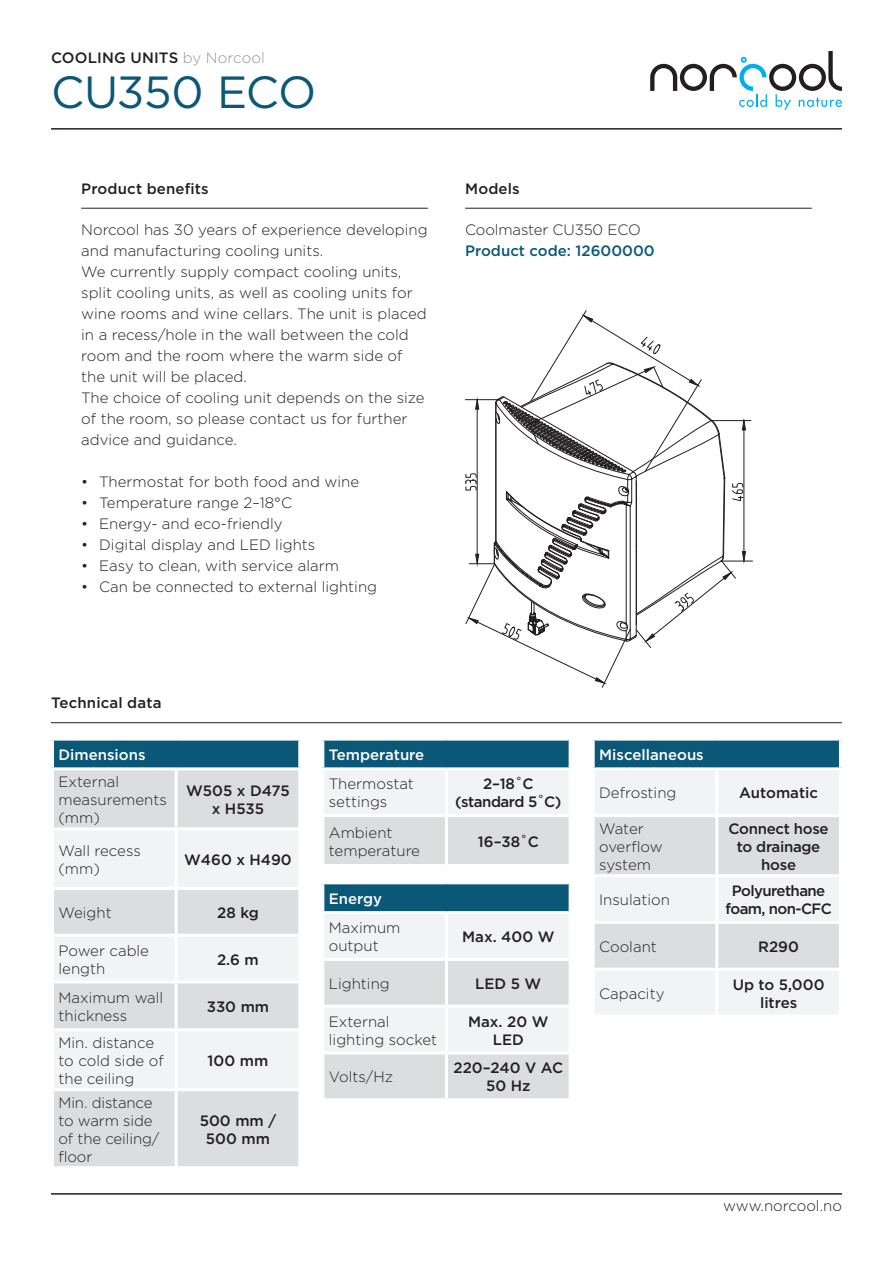
<style>
.page{position:relative;width:893px;height:1263px;background:#fff}
.page>*{position:absolute;margin:0;border:0;box-sizing:border-box;transform-origin:0 0}
.t1{font:45px "Gotham";letter-spacing:-.015em;color:#0b5777}
.t2{font:300 15px/18px "Gotham";color:#231f20}
.t3{font:500 15px/18px "Gotham";color:#231f20;text-align:center}
.t4{font:500 15px "Gotham";color:#fff}
.t5{font:500 15px/18px "Gotham";letter-spacing:-.02em;color:#231f20;text-align:center}
.t6{font:500 15px/18px "Gotham";letter-spacing:-.04em;color:#231f20;text-align:center}
.t7{font:500 15px "Gotham";color:#0b5777}
.t8{font:500 15px/18px "Gotham";letter-spacing:-.03em;color:#231f20;text-align:center}
.s1{font-weight:300;color:#939598}
</style>
<div class="page">
<div style="left:53px;top:739px;width:247px;height:30px;background:#0b5777"></div>
<div style="left:54px;top:770px;width:244px;height:396px;background:#dcdddf"></div>
<svg style="left:54px;top:830px;width:244px;height:258px;fill:#f2f3f4"></svg>
<hr style="left:298px;top:741px;width:3px;height:26px;background:#fff">
<hr style="left:175px;top:770px;width:3px;height:57px;background:#fff">
<hr style="left:51px;top:827px;width:125px;height:3px;background:#fff">
<hr style="left:176px;top:827px;width:125px;height:3px;background:#fff">
<hr style="left:175px;top:830px;width:3px;height:57px;background:#fff">
<hr style="left:51px;top:741px;width:3px;height:26px;background:#fff">
<hr style="left:51px;top:738px;width:125px;height:3px;background:#fff">
<hr style="left:176px;top:738px;width:125px;height:3px;background:#fff">
<hr style="left:51px;top:767px;width:125px;height:3px;background:#fff">
<hr style="left:176px;top:767px;width:125px;height:3px;background:#fff">
<hr style="left:51px;top:887px;width:125px;height:3px;background:#fff">
<hr style="left:176px;top:887px;width:125px;height:3px;background:#fff">
<hr style="left:175px;top:890px;width:3px;height:44px;background:#fff">
<hr style="left:51px;top:934px;width:125px;height:3px;background:#fff">
<hr style="left:176px;top:934px;width:125px;height:3px;background:#fff">
<hr style="left:175px;top:937px;width:3px;height:43px;background:#fff">
<hr style="left:51px;top:980px;width:125px;height:3px;background:#fff">
<hr style="left:176px;top:980px;width:125px;height:3px;background:#fff">
<hr style="left:175px;top:983px;width:3px;height:45px;background:#fff">
<hr style="left:51px;top:1028px;width:125px;height:3px;background:#fff">
<hr style="left:176px;top:1028px;width:125px;height:3px;background:#fff">
<hr style="left:175px;top:1031px;width:3px;height:57px;background:#fff">
<hr style="left:51px;top:1088px;width:125px;height:3px;background:#fff">
<hr style="left:176px;top:1088px;width:125px;height:3px;background:#fff">
<hr style="left:175px;top:1091px;width:3px;height:75px;background:#fff">
<div style="left:323px;top:739px;width:247px;height:30px;background:#0b5777"></div>
<svg style="left:324px;top:771px;width:245px;height:93px"></svg>
<hr style="left:569px;top:741px;width:3px;height:26px;background:#fff">
<hr style="left:445px;top:770px;width:3px;height:44px;background:#fff">
<hr style="left:321px;top:741px;width:3px;height:26px;background:#fff">
<hr style="left:321px;top:738px;width:125px;height:3px;background:#fff">
<hr style="left:446px;top:738px;width:126px;height:3px;background:#fff">
<hr style="left:321px;top:767px;width:125px;height:3px;background:#fff">
<hr style="left:446px;top:767px;width:126px;height:3px;background:#fff">
<hr style="left:321px;top:814px;width:125px;height:3px;background:#fff">
<hr style="left:446px;top:814px;width:126px;height:3px;background:#fff">
<hr style="left:445px;top:817px;width:3px;height:47px;background:#fff">
<div style="left:323px;top:883px;width:247px;height:29px;background:#0b5777"></div>
<svg style="left:324px;top:914px;width:245px;height:184px"></svg>
<hr style="left:569px;top:884px;width:3px;height:27px;background:#fff">
<hr style="left:445px;top:914px;width:3px;height:44px;background:#fff">
<hr style="left:321px;top:958px;width:125px;height:3px;background:#fff">
<hr style="left:446px;top:958px;width:126px;height:3px;background:#fff">
<hr style="left:445px;top:961px;width:3px;height:44px;background:#fff">
<hr style="left:321px;top:1005px;width:125px;height:3px;background:#fff">
<hr style="left:446px;top:1005px;width:126px;height:3px;background:#fff">
<hr style="left:445px;top:1008px;width:3px;height:43px;background:#fff">
<hr style="left:321px;top:884px;width:3px;height:27px;background:#fff">
<hr style="left:321px;top:881px;width:125px;height:3px;background:#fff">
<hr style="left:446px;top:881px;width:126px;height:3px;background:#fff">
<hr style="left:321px;top:911px;width:125px;height:3px;background:#fff">
<hr style="left:446px;top:911px;width:126px;height:3px;background:#fff">
<hr style="left:321px;top:1051px;width:125px;height:3px;background:#fff">
<hr style="left:446px;top:1051px;width:126px;height:3px;background:#fff">
<hr style="left:445px;top:1054px;width:3px;height:44px;background:#fff">
<svg style="left:650px;top:51px;width:192px;height:59px"></svg>
<hr style="left:51px;top:128px;width:791px;height:2px;background:#241e1b">
<hr style="left:81px;top:208px;width:347px;height:1px;background:#241e1b">
<hr style="left:465px;top:208px;width:347px;height:1px;background:#241e1b">
<hr style="left:51px;top:722px;width:791px;height:1px;background:#241e1b">
<hr style="left:51px;top:1193px;width:791px;height:1px;background:#241e1b">
<div style="left:593px;top:739px;width:247px;height:30px;background:#0b5777"></div>
<div style="left:595px;top:771px;width:244px;height:243px;background:#f2f3f4"></div>
<svg style="left:595px;top:817px;width:244px;height:151px"></svg>
<hr style="left:839px;top:741px;width:3px;height:26px;background:#fff">
<hr style="left:715px;top:770px;width:3px;height:44px;background:#fff">
<hr style="left:715px;top:877px;width:3px;height:44px;background:#fff">
<hr style="left:715px;top:971px;width:3px;height:43px;background:#fff">
<hr style="left:592px;top:741px;width:3px;height:26px;background:#fff">
<hr style="left:592px;top:738px;width:125px;height:3px;background:#fff">
<hr style="left:717px;top:738px;width:125px;height:3px;background:#fff">
<hr style="left:592px;top:767px;width:125px;height:3px;background:#fff">
<hr style="left:717px;top:767px;width:125px;height:3px;background:#fff">
<hr style="left:592px;top:814px;width:125px;height:3px;background:#fff">
<hr style="left:592px;top:874px;width:125px;height:3px;background:#fff">
<hr style="left:717px;top:814px;width:125px;height:3px;background:#fff">
<hr style="left:715px;top:817px;width:3px;height:57px;background:#fff">
<hr style="left:717px;top:874px;width:125px;height:3px;background:#fff">
<hr style="left:592px;top:921px;width:125px;height:3px;background:#fff">
<hr style="left:592px;top:968px;width:125px;height:3px;background:#fff">
<hr style="left:717px;top:921px;width:125px;height:3px;background:#fff">
<hr style="left:715px;top:924px;width:3px;height:44px;background:#fff">
<hr style="left:717px;top:968px;width:125px;height:3px;background:#fff">
<svg style="left:465px;top:310px;width:288px;height:378px"></svg>
<p class="t3" style="left:51px;top:49px;width:215px">COOLING UNITS <span class="s1">by Norcool</span></p>
<p class="t1" style="left:51px;top:64px;width:267px">CU350 ECO</p>
<p class="t3" style="left:81px;top:179px;width:129px">Product benefits</p>
<p class="t3" style="left:465px;top:179px;width:56px">Models</p>
<p class="t2" style="left:81px;top:219px;width:348px;line-height:21px">Norcool has 30 years of experience developing and manufacturing cooling units.</p>
<p class="t2" style="left:81px;top:261px;width:347px;line-height:21px">We currently supply compact cooling units, split cooling units, as well as cooling units for wine rooms and wine cellars. The unit is placed in a recess/hole in the wall between the cold room and the room where the warm side of the unit will be placed.</p>
<p class="t2" style="left:81px;top:387px;width:345px;line-height:21px">The choice of cooling unit depends on the size of the room, so please contact us for further advice and guidance.</p>
<p class="t2" style="left:81px;top:472px;width:279px">• Thermostat for both food and wine</p>
<p class="t2" style="left:81px;top:493px;width:212px">• Temperature range 2–18°C</p>
<p class="t2" style="left:81px;top:514px;width:203px">• Energy- and eco-friendly</p>
<p class="t2" style="left:81px;top:535px;width:236px">• Digital display and LED lights</p>
<p class="t2" style="left:81px;top:556px;width:259px">• Easy to clean, with service alarm</p>
<p class="t2" style="left:81px;top:577px;width:297px">• Can be connected to external lighting</p>
<p class="t2" style="left:465px;top:220px;width:177px">Coolmaster CU350 ECO</p>
<p class="t7" style="left:465px;top:241px;width:191px">Product code: 12600000</p>
<p class="t3" style="left:51px;top:694px;width:112px">Technical data</p>
<p class="t4" style="left:59px;top:745px;width:89px">Dimensions</p>
<p class="t2" style="left:59px;top:772px;width:110px">External measurements (mm)</p>
<p class="t3" style="left:186px;top:781px;width:105px">W505 x D475 x H535</p>
<p class="t2" style="left:59px;top:841px;width:84px">Wall recess (mm)</p>
<p class="t3" style="left:184px;top:850px;width:109px">W460 x H490</p>
<p class="t2" style="left:59px;top:903px;width:55px">Weight</p>
<p class="t3" style="left:217px;top:903px;width:43px">28 kg</p>
<p class="t2" style="left:59px;top:941px;width:92px">Power cable length</p>
<p class="t3" style="left:217px;top:950px;width:43px">2.6 m</p>
<p class="t2" style="left:59px;top:988px;width:106px">Maximum wall thickness</p>
<p class="t3" style="left:207px;top:997px;width:64px">330 mm</p>
<p class="t2" style="left:59px;top:1033px;width:107px">Min. distance to cold side of the ceiling</p>
<p class="t3" style="left:208px;top:1051px;width:62px">100 mm</p>
<p class="t2" style="left:59px;top:1093px;width:102px">Min. distance to warm side of the ceiling/ floor</p>
<p class="t3" style="left:200px;top:1111px;width:78px">500 mm /<br>500 mm</p>
<p class="t4" style="left:329px;top:745px;width:97px">Temperature</p>
<p class="t2" style="left:329px;top:774px;width:87px">Thermostat settings</p>
<p class="t8" style="left:455px;top:775px;width:108px">2–18˚C (standard 5˚C)</p>
<p class="t2" style="left:329px;top:823px;width:93px">Ambient temperature</p>
<p class="t3" style="left:478px;top:832px;width:62px">16–38˚C</p>
<p class="t4" style="left:329px;top:888px;width:55px">Energy</p>
<p class="t2" style="left:329px;top:918px;width:73px">Maximum output</p>
<p class="t3" style="left:462px;top:927px;width:94px">Max. 400 W</p>
<p class="t2" style="left:329px;top:974px;width:62px">Lighting</p>
<p class="t3" style="left:475px;top:974px;width:68px">LED 5 W</p>
<p class="t2" style="left:329px;top:1012px;width:110px">External lighting socket</p>
<p class="t3" style="left:468px;top:1012px;width:82px">Max. 20 W<br>LED</p>
<p class="t2" style="left:329px;top:1067px;width:66px">Volts/Hz</p>
<p class="t3" style="left:453px;top:1059px;width:111px">220–240 V AC<br>50 Hz</p>
<p class="t4" style="left:599px;top:745px;width:106px">Miscellaneous</p>
<p class="t2" style="left:599px;top:783px;width:79px">Defrosting</p>
<p class="t3" style="left:739px;top:784px;width:80px">Automatic</p>
<p class="t2" style="left:599px;top:819px;width:65px">Water overflow system</p>
<p class="t5" style="left:729px;top:819px;width:102px">Connect hose to drainage hose</p>
<p class="t2" style="left:599px;top:890px;width:72px">Insulation</p>
<p class="t6" style="left:725px;top:881px;width:108px">Polyurethane foam, non-CFC</p>
<p class="t2" style="left:599px;top:937px;width:59px">Coolant</p>
<p class="t3" style="left:758px;top:937px;width:42px">R290</p>
<p class="t2" style="left:599px;top:984px;width:67px">Capacity</p>
<p class="t3" style="left:733px;top:975px;width:93px">Up to 5,000 litres</p>
<p class="t2" style="left:723px;top:1197px;width:120px">www.norcool.no</p>
</div>
